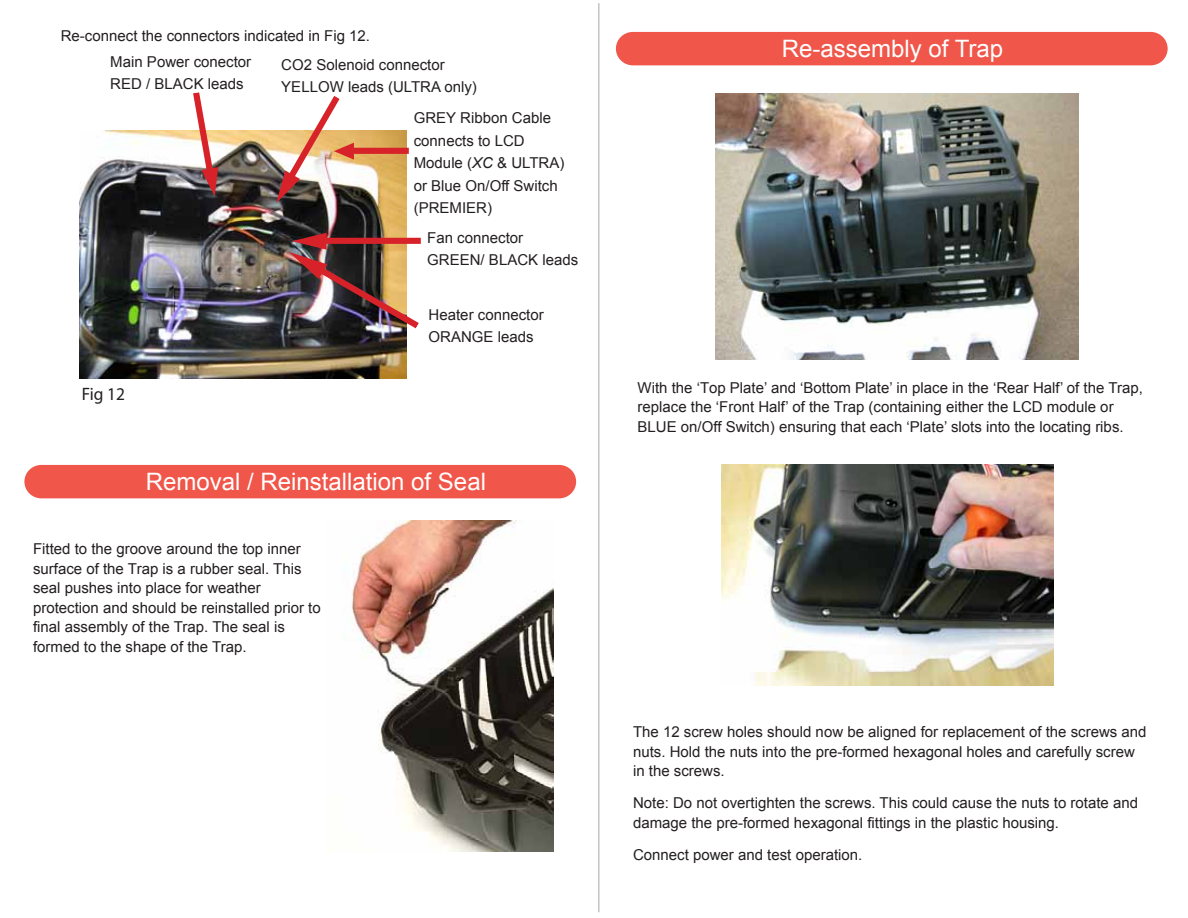
<style>
.page{position:relative;width:1188px;height:918px;background:#fff}
.page>*{position:absolute;margin:0;border:0;box-sizing:border-box;transform-origin:0 0}
.t1{font:24px "Arial";color:#fff}
.t2{font:18px "Myriad Pro";color:#231f20;scale:.96 1}
.t3{font:15px/19.5px "Arial";color:#231f20}
.s1{font-style:italic}
</style>
<div class="page">
<img style="left:351px;top:521px;width:203px;height:331px">
<img style="left:716px;top:93px;width:362px;height:266px">
<div style="left:24px;top:465px;width:552px;height:33px;background:#f05649;border-radius:17px"></div>
<div style="left:616px;top:32px;width:552px;height:33px;background:#f05649;border-radius:17px"></div>
<hr style="left:599px;top:3px;width:1px;height:909px;background:#c2c1c1">
<img style="left:722px;top:464px;width:332px;height:222px">
<img style="left:79px;top:131px;width:328px;height:247px">
<img style="left:284px;top:233px;width:137px;height:100px">
<img style="left:269px;top:96px;width:140px;height:111px">
<svg style="left:188px;top:92px;width:35px;height:106px"></svg>
<p class="t3" style="left:61px;top:26px;width:311px">Re-connect the connectors indicated in Fig 12.</p>
<p class="t3" style="left:110px;top:51px;width:142px;line-height:22.5px">Main Power conector<br>RED / BLACK leads</p>
<p class="t2" style="left:82px;top:382px;width:47px">Fig 12</p>
<p class="t3" style="left:281px;top:54px;width:197px;line-height:22.5px">CO2 Solenoid connector<br>YELLOW leads (ULTRA only)</p>
<p class="t3" style="left:414px;top:107px;width:152px;line-height:22.5px">GREY Ribbon Cable connects to LCD<br>Module (<span class="s1">XC</span> &amp; ULTRA) or Blue On/Off Switch (PREMIER)</p>
<p class="t3" style="left:427px;top:227px;width:152px;line-height:22.5px">Fan connector<br>GREEN/ BLACK leads</p>
<p class="t3" style="left:429px;top:304px;width:117px;line-height:22.5px">Heater connector<br>ORANGE leads</p>
<h1 class="t1" style="left:146px;top:466px;width:342px">Removal / Reinstallation of Seal</h1>
<p class="t3" style="left:33px;top:539px;width:289px">Fitted to the groove around the top inner surface of the Trap is a rubber seal. This seal pushes into place for weather protection and should be reinstalled prior to final assembly of the Trap. The seal is formed to the shape of the Trap.</p>
<h1 class="t1" style="left:782px;top:33px;width:223px">Re-assembly of Trap</h1>
<p class="t3" style="left:638px;top:378px;width:507px">With the ‘Top Plate’ and ‘Bottom Plate’ in place in the ‘Rear Half’ of the Trap, replace the ‘Front Half’ of the Trap (containing either the LCD module or<br>BLUE on/Off Switch) ensuring that each ‘Plate’ slots into the locating ribs.</p>
<p class="t3" style="left:633px;top:722px;width:515px">The 12 screw holes should now be aligned for replacement of the screws and nuts. Hold the nuts into the pre-formed hexagonal holes and carefully screw in the screws.</p>
<p class="t3" style="left:633px;top:794px;width:507px">Note: Do not overtighten the screws. This could cause the nuts to rotate and damage the pre-formed hexagonal fittings in the plastic housing.</p>
<p class="t3" style="left:633px;top:845px;width:231px">Connect power and test operation.</p>
</div>
